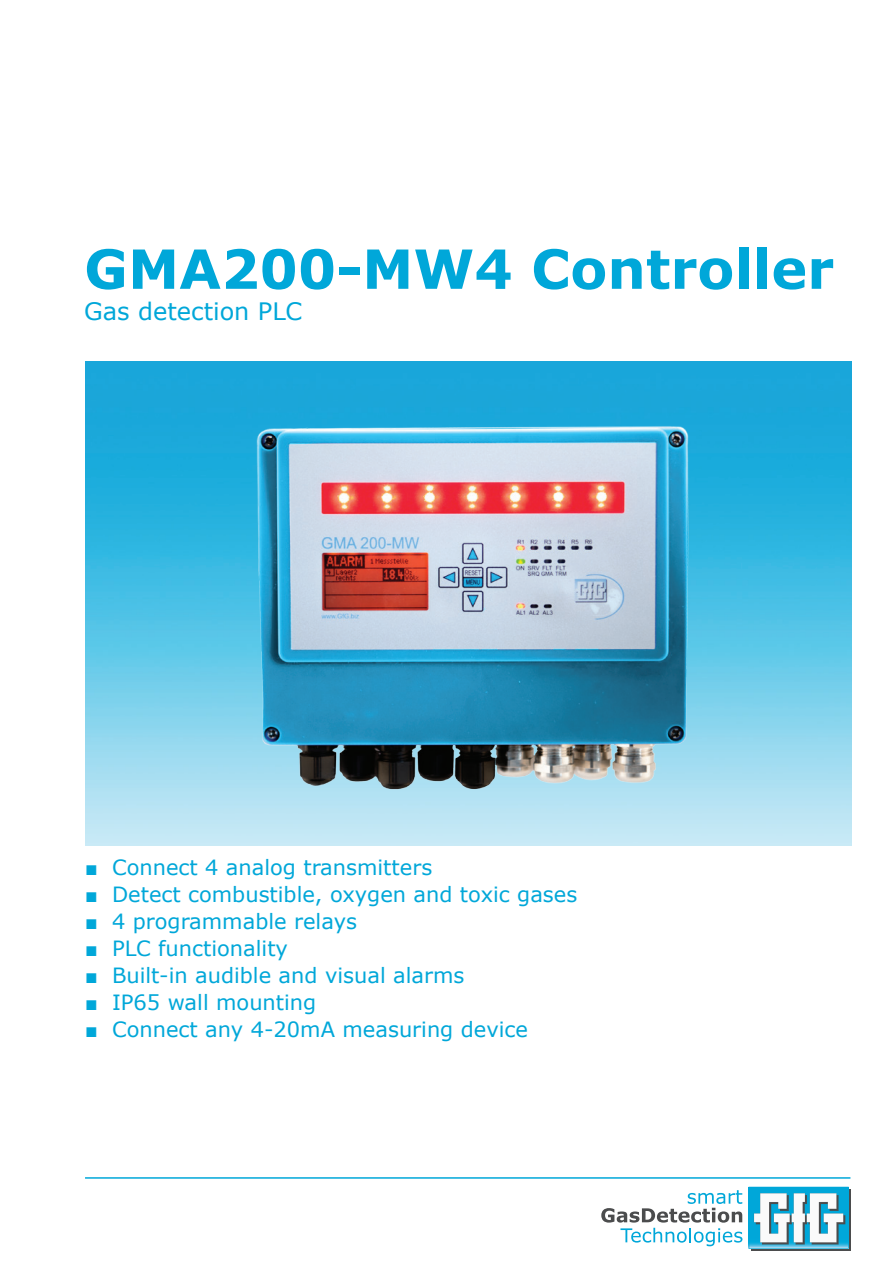
<style>
.page{position:relative;width:893px;height:1263px;background:#fff}
.page>*{position:absolute;margin:0;border:0;box-sizing:border-box;transform-origin:0 0}
.t1{font:700 54px "Verdana";color:#00a7d9}
.t2{font:24px "Verdana";color:#00a7d9}
.t3{font:21px "Verdana";color:#00a7d9}
.s1{font-family:"Arial"}
</style>
<div class="page">
<img style="left:85px;top:362px;width:766px;height:483px">
<img style="left:234px;top:416px;width:468px;height:385px">
<hr style="left:85px;top:1177px;width:765px;height:2px;background:#00a7d9">
<svg style="left:601px;top:1190px;width:141px;height:32px"></svg>
<svg style="left:620px;top:1228px;width:122px;height:18px"></svg>
<div style="left:751px;top:1189px;width:99px;height:61px;background:#4b4c4d"></div>
<svg style="left:749px;top:1187px;width:100px;height:62px;background:#7bc2d8"></svg>
<h1 class="t1" style="left:84px;top:231px;width:751px">GMA200-MW4 Controller</h1>
<p class="t2" style="left:84px;top:295px;width:220px">Gas detection PLC</p>
<p class="t3" style="left:85px;top:853px;width:349px"><span class="s1">■</span> Connect 4 analog transmitters</p>
<p class="t3" style="left:85px;top:880px;width:494px"><span class="s1">■</span> Detect combustible, oxygen and toxic gases</p>
<p class="t3" style="left:85px;top:907px;width:274px"><span class="s1">■</span> 4 programmable relays</p>
<p class="t3" style="left:85px;top:934px;width:204px"><span class="s1">■</span> PLC functionality</p>
<p class="t3" style="left:85px;top:961px;width:381px"><span class="s1">■</span> Built-in audible and visual alarms</p>
<p class="t3" style="left:85px;top:988px;width:233px"><span class="s1">■</span> IP65 wall mounting</p>
<p class="t3" style="left:85px;top:1015px;width:444px"><span class="s1">■</span> Connect any 4-20mA measuring device</p>
</div>
